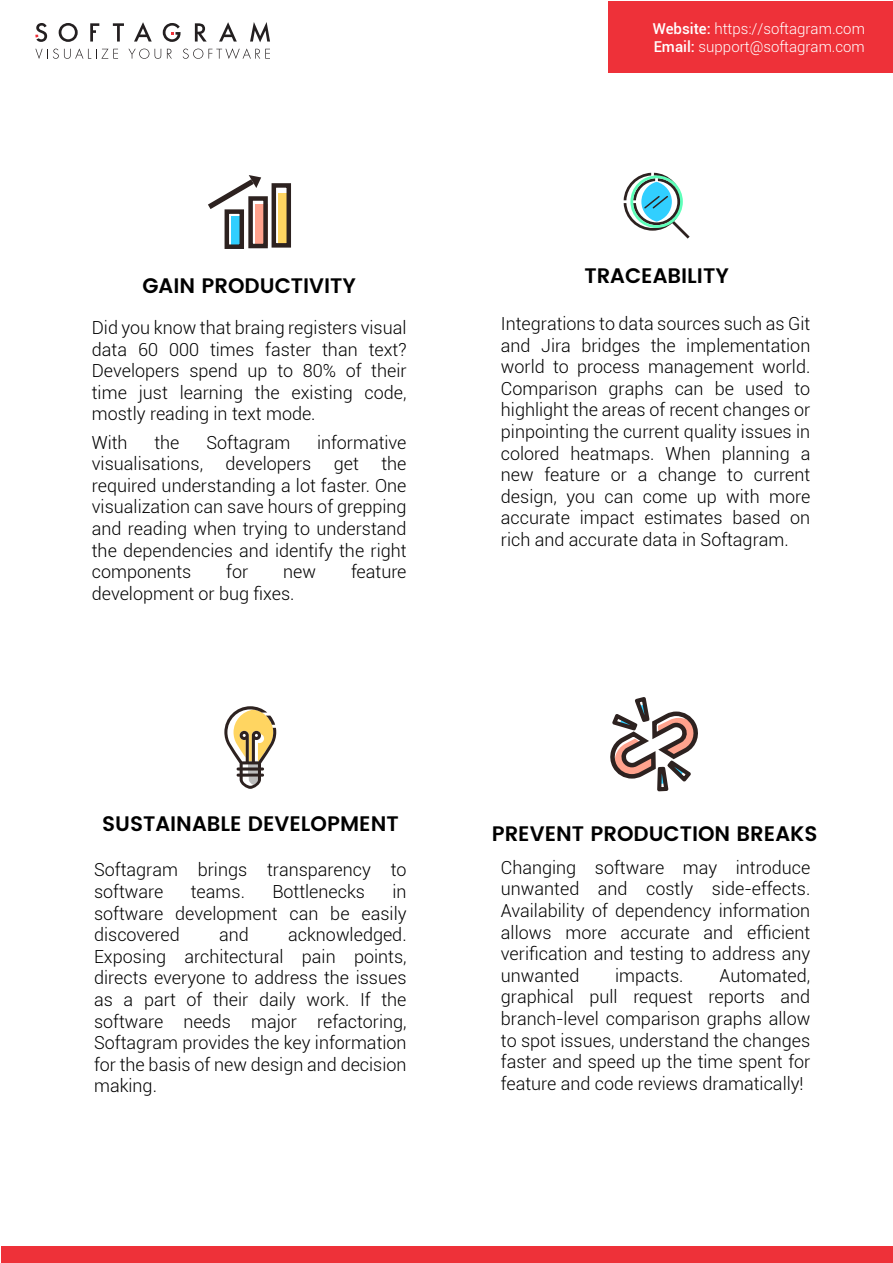
<style>
.page{position:relative;width:893px;height:1263px;background:#fff}
.page>*{position:absolute;margin:0;border:0;box-sizing:border-box;transform-origin:0 0}
.t1{font:600 21px "Poppins";color:#000}
.t2{font:300 18px/21.6px "Roboto";color:#000;text-align:justify}
.t3{font:300 15px/18px "Roboto";color:#fff}
.s1{font-weight:500}
</style>
<div class="page">
<div style="left:1px;top:1246px;width:892px;height:17px;background:#ee3139"></div>
<div style="left:608px;top:1px;width:285px;height:72px;background:#ee3139"></div>
<svg style="left:59px;top:23px;width:19px;height:19px"></svg>
<svg style="left:90px;top:23px;width:9px;height:19px"></svg>
<svg style="left:113px;top:23px;width:11px;height:19px"></svg>
<svg style="left:134px;top:22px;width:18px;height:20px"></svg>
<svg style="left:195px;top:23px;width:12px;height:19px"></svg>
<svg style="left:219px;top:22px;width:18px;height:20px"></svg>
<svg style="left:250px;top:22px;width:20px;height:20px"></svg>
<svg style="left:163px;top:23px;width:18px;height:19px"></svg>
<svg style="left:35px;top:23px;width:12px;height:19px"></svg>
<svg style="left:35px;top:48px;width:83px;height:11px"></svg>
<svg style="left:128px;top:49px;width:21px;height:10px"></svg>
<svg style="left:155px;top:49px;width:6px;height:10px"></svg>
<svg style="left:167px;top:49px;width:5px;height:10px"></svg>
<svg style="left:183px;top:48px;width:87px;height:11px"></svg>
<div style="left:231px;top:216px;width:12px;height:33px;background:#31cfff"></div>
<div style="left:225px;top:209px;width:19px;height:40px;border:4px solid #2d2220"></div>
<div style="left:255px;top:205px;width:12px;height:41px;background:#ffa28d"></div>
<div style="left:248px;top:196px;width:20px;height:52px;border:4px solid #2d2220"></div>
<div style="left:278px;top:193px;width:13px;height:54px;background:#ffd561"></div>
<div style="left:272px;top:183px;width:19px;height:65px;border:4px solid #2d2220"></div>
<svg style="left:208px;top:175px;width:53px;height:34px"></svg>
<svg style="left:224px;top:706px;width:52px;height:83px"></svg>
<svg style="left:610px;top:697px;width:88px;height:95px"></svg>
<svg style="left:624px;top:173px;width:66px;height:66px"></svg>
<p class="t1" style="left:142px;top:270px;width:215px">GAIN PRODUCTIVITY</p>
<p class="t2" style="left:92px;top:316px;width:316px">Did you know that braing registers visual data 60 000 times faster than text?<br>Developers spend up to 80% of their time just learning the existing code, mostly reading in text mode.</p>
<p class="t2" style="left:92px;top:431px;width:37px">With</p>
<p class="t2" style="left:154px;top:431px;width:27px">the</p>
<p class="t2" style="left:206px;top:431px;width:85px">Softagram</p>
<p class="t2" style="left:92px;top:431px;width:316px;text-indent:225px">informative visualisations, developers get the required understanding a lot faster. One visualization can save hours of grepping and reading when trying to understand the dependencies and identify the right components</p>
<p class="t2" style="left:226px;top:560px;width:23px">for</p>
<p class="t2" style="left:283px;top:560px;width:34px">new</p>
<p class="t2" style="left:351px;top:560px;width:57px">feature</p>
<p class="t2" style="left:92px;top:582px;width:204px">development or bug fixes.</p>
<p class="t1" style="left:102px;top:808px;width:298px">SUSTAINABLE DEVELOPMENT</p>
<p class="t2" style="left:94px;top:859px;width:314px">Softagram brings transparency to software</p>
<p class="t2" style="left:94px;top:880px;width:314px;text-indent:298px">in software development can be easily discovered</p>
<p class="t2" style="left:191px;top:880px;width:56px">teams.</p>
<p class="t2" style="left:272px;top:880px;width:94px">Bottlenecks</p>
<p class="t2" style="left:94px;top:923px;width:314px;text-indent:194px">acknowledged.<br>Exposing architectural pain points, directs everyone to address the issues as a part of their daily work. If the software needs major refactoring, Softagram provides the key information for the basis of new design and decision making.</p>
<p class="t2" style="left:219px;top:923px;width:31px">and</p>
<p class="t3" style="left:653px;top:19px;width:214px"><span class="s1">Website:</span> https://softagram.com<br><span class="s1">Email:</span> support@softagram.com</p>
<p class="t1" style="left:584px;top:260px;width:146px">TRACEABILITY</p>
<p class="t2" style="left:501px;top:312px;width:311px">Integrations to data sources such as Git and Jira bridges the implementation world to process management world.<br>Comparison graphs can be used to highlight the areas of recent changes or pinpointing the current quality issues in colored heatmaps. When planning a new feature or a change to current design, you can come up with more accurate impact estimates based on rich and accurate data in Softagram.</p>
<p class="t1" style="left:492px;top:818px;width:327px">PREVENT PRODUCTION BREAKS</p>
<p class="t2" style="left:501px;top:856px;width:311px">Changing software may introduce unwanted and costly side-effects.<br>Availability of dependency information allows more accurate and efficient verification and testing to address any unwanted</p>
<p class="t2" style="left:501px;top:964px;width:311px;text-indent:218px">Automated, graphical pull request reports and branch-level comparison graphs allow to spot issues, understand the changes faster and speed up the time spent for feature and code reviews dramatically!</p>
<p class="t2" style="left:615px;top:964px;width:70px">impacts.</p>
</div>
